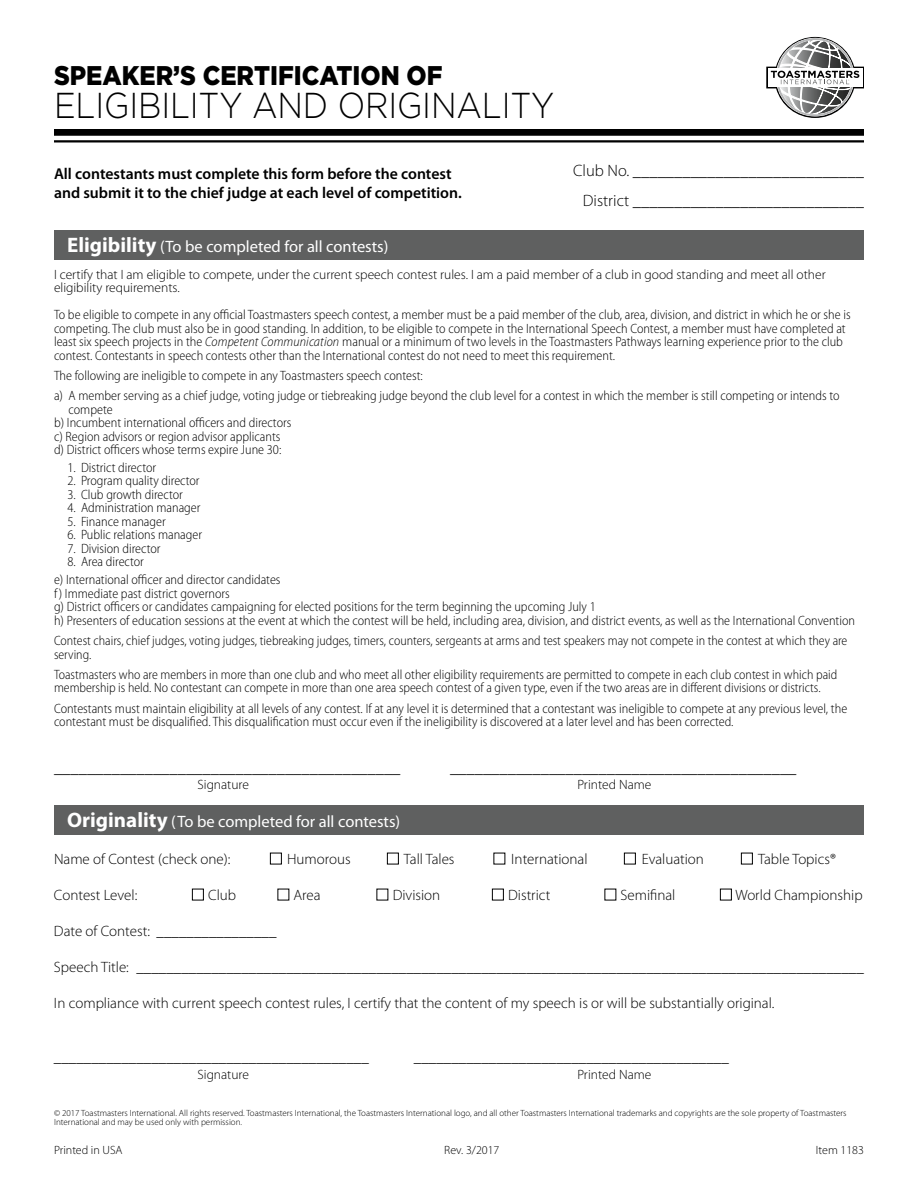
<style>
.page{position:relative;width:918px;height:1188px;background:#fff}
.page>*{position:absolute;margin:0;border:0;box-sizing:border-box;transform-origin:0 0}
.t1{font:300 36px "Gotham";letter-spacing:-.005em;color:#000;scale:.9 1}
.t2{font:900 27px "Gotham";color:#000;scale:.9 1}
.t3{font:300 16.5px/30px "Myriad Pro";color:#000;text-align:center}
.t4{font:16.5px "Myriad Pro";color:#fff}
.t5{font:600 15.75px/18.9px "Myriad Pro";color:#000}
.t6{font:300 15px "Myriad Pro";color:#000}
.t7{font:300 semi-condensed 13.5px/13.5px "Myriad Pro";color:#000}
.t8{font:300 13.5px/13.5px "Myriad Pro";color:#000}
.t9{font:300 12px "Myriad Pro";color:#000}
.t10{font:300 9px/9px "Myriad Pro";color:#000}
.s1{font-weight:700;font-size:21px}
.s2{font-style:italic}
</style>
<div class="page">
<div style="left:54px;top:806px;width:810px;height:29px;background:#5f6060"></div>
<div style="left:54px;top:230px;width:810px;height:30px;background:#5f6060"></div>
<svg style="left:766px;top:37px;width:98px;height:81px"></svg>
<div style="left:54px;top:129px;width:810px;height:7px;background:#000"></div>
<hr style="left:54px;top:140px;width:810px;height:2px;background:#000">
<div style="left:270px;top:853px;width:12px;height:11px;border:1px solid #000"></div>
<div style="left:387px;top:853px;width:12px;height:11px;border:1px solid #000"></div>
<div style="left:624px;top:853px;width:12px;height:11px;border:1px solid #000"></div>
<div style="left:741px;top:853px;width:12px;height:11px;border:1px solid #000"></div>
<div style="left:192px;top:889px;width:12px;height:11px;border:1px solid #000"></div>
<div style="left:492px;top:889px;width:12px;height:11px;border:1px solid #000"></div>
<div style="left:720px;top:889px;width:12px;height:11px;border:1px solid #000"></div>
<h2 class="t2" style="left:54px;top:57px;width:433px">SPEAKER’S CERTIFICATION OF</h2>
<h1 class="t1" style="left:54px;top:83px;width:558px">ELIGIBILITY AND ORIGINALITY</h1>
<p class="t5" style="left:54px;top:165px;width:409px">All contestants must complete this form before the contest and submit it to the chief judge at each level of competition.</p>
<p class="t3" style="left:573px;top:156px;width:292px">Club No. ____________________________<br>District ____________________________</p>
<p class="t4" style="left:67px;top:237px;width:323px"><span class="s1">Eligibility</span> (To be completed for all contests)</p>
<p class="t8" style="left:54px;top:268px;width:773px">I certify that I am eligible to compete, under the current speech contest rules. I am a paid member of a club in good standing and meet all other eligibility requirements.</p>
<p class="t7" style="left:54px;top:308px;width:798px">To be eligible to compete in any official Toastmasters speech contest, a member must be a paid member of the club, area, division, and district in which he or she is competing. The club must also be in good standing. In addition, to be eligible to compete in the International Speech Contest, a member must have completed at least six speech projects in the <span class="s2">Competent Communication</span> manual or a minimum of two levels in the Toastmasters Pathways learning experience prior to the club contest. Contestants in speech contests other than the International contest do not need to meet this requirement.</p>
<p class="t7" style="left:54px;top:366px;width:787px;line-height:20.2px">The following are ineligible to compete in any Toastmasters speech contest:<br>a) A member serving as a chief judge, voting judge or tiebreaking judge beyond the club level for a contest in which the member is still competing or intends to</p>
<p class="t7" style="left:54px;top:403px;width:239px;text-indent:15px">compete<br>b) Incumbent international officers and directors c) Region advisors or region advisor applicants d) District officers whose terms expire June 30:</p>
<p class="t7" style="left:68px;top:461px;width:90px">1. District director</p>
<p class="t7" style="left:68px;top:474px;width:134px">2. Program quality director</p>
<p class="t7" style="left:68px;top:488px;width:117px">3. Club growth director</p>
<p class="t7" style="left:68px;top:501px;width:135px">4. Administration manager</p>
<p class="t7" style="left:68px;top:515px;width:100px">5. Finance manager</p>
<p class="t7" style="left:68px;top:528px;width:136px">6. Public relations manager</p>
<p class="t7" style="left:68px;top:542px;width:95px">7. Division director</p>
<p class="t7" style="left:54px;top:553px;width:228px;line-height:17.9px;text-indent:14px">8. Area director<br>e) International officer and director candidates</p>
<p class="t7" style="left:54px;top:587px;width:803px">f) Immediate past district governors<br>g) District officers or candidates campaigning for elected positions for the term beginning the upcoming July 1<br>h) Presenters of education sessions at the event at which the contest will be held, including area, division, and district events, as well as the International Convention</p>
<p class="t7" style="left:54px;top:634px;width:795px">Contest chairs, chief judges, voting judges, tiebreaking judges, timers, counters, sergeants at arms and test speakers may not compete in the contest at which they are serving.</p>
<p class="t7" style="left:54px;top:668px;width:785px">Toastmasters who are members in more than one club and who meet all other eligibility requirements are permitted to compete in each club contest in which paid membership is held. No contestant can compete in more than one area speech contest of a given type, even if the two areas are in different divisions or districts.</p>
<p class="t7" style="left:54px;top:702px;width:795px">Contestants must maintain eligibility at all levels of any contest. If at any level it is determined that a contestant was ineligible to compete at any previous level, the contestant must be disqualified. This disqualification must occur even if the ineligibility is discovered at a later level and has been corrected.</p>
<p class="t3" style="left:54px;top:753px;width:348px">__________________________________________</p>
<p class="t3" style="left:450px;top:753px;width:348px">__________________________________________</p>
<p class="t8" style="left:198px;top:778px;width:53px">Signature</p>
<p class="t8" style="left:577px;top:778px;width:75px">Printed Name</p>
<p class="t4" style="left:67px;top:812px;width:335px"><span class="s1">Originality</span> (To be completed for all contests)</p>
<p class="t6" style="left:54px;top:851px;width:178px">Name of Contest (check one):</p>
<p class="t6" style="left:287px;top:851px;width:65px">Humorous</p>
<p class="t6" style="left:404px;top:851px;width:52px">Tall Tales</p>
<p class="t6" style="left:511px;top:851px;width:78px">International</p>
<p class="t6" style="left:642px;top:851px;width:64px">Evaluation</p>
<p class="t6" style="left:758px;top:851px;width:79px">Table Topics®</p>
<p class="t6" style="left:54px;top:887px;width:85px">Contest Level:</p>
<p class="t6" style="left:208px;top:887px;width:29px">Club</p>
<p class="t6" style="left:293px;top:887px;width:29px">Area</p>
<p class="t6" style="left:393px;top:887px;width:49px">Division</p>
<p class="t6" style="left:508px;top:887px;width:44px">District</p>
<p class="t6" style="left:620px;top:887px;width:57px">Semifinal</p>
<p class="t6" style="left:735px;top:887px;width:129px">World Championship</p>
<p class="t6" style="left:54px;top:923px;width:224px">Date of Contest: ________________</p>
<p class="t6" style="left:54px;top:959px;width:76px">Speech Title:</p>
<p class="t6" style="left:54px;top:995px;width:722px">In compliance with current speech contest rules, I certify that the content of my speech is or will be substantially original.</p>
<p class="t6" style="left:54px;top:1049px;width:316px">__________________________________________</p>
<p class="t6" style="left:414px;top:1049px;width:316px">__________________________________________</p>
<p class="t8" style="left:198px;top:1068px;width:53px">Signature</p>
<p class="t8" style="left:577px;top:1068px;width:75px">Printed Name</p>
<p class="t10" style="left:54px;top:1109px;width:794px">© 2017 Toastmasters International. All rights reserved. Toastmasters International, the Toastmasters International logo, and all other Toastmasters International trademarks and copyrights are the sole property of Toastmasters<br>International and may be used only with permission.</p>
<p class="t9" style="left:54px;top:1144px;width:70px">Printed in USA</p>
<p class="t9" style="left:444px;top:1144px;width:57px">Rev. 3/2017</p>
<p class="t9" style="left:816px;top:1144px;width:50px">Item 1183</p>
</div>
